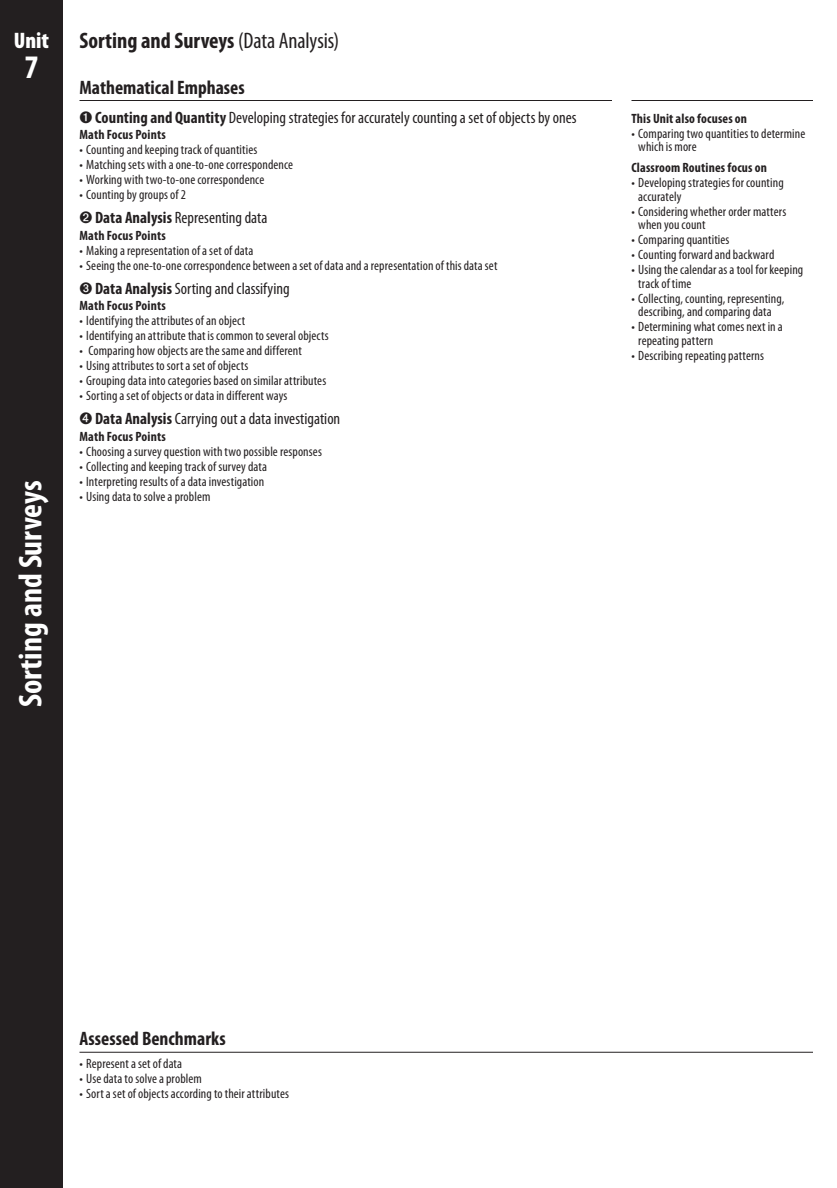
<style>
.page{position:relative;width:837px;height:1188px;background:#fff}
.page>*{position:absolute;margin:0;border:0;box-sizing:border-box;transform-origin:0 0}
.t1{font:700 condensed 33px "Myriad Pro";color:#fff}
.t2{font:700 condensed 22.5px "Myriad Pro";color:#231f20}
.t3{font:900 condensed 22.5px "Myriad Pro";color:#fff}
.t4{font:700 condensed 19.5px "Myriad Pro";color:#231f20}
.t5{font:condensed 16.5px "Myriad Pro";color:#231f20}
.t6{font:condensed 13.5px/13.5px "Myriad Pro";letter-spacing:.01em;color:#231f20}
.t7{font:700 condensed 13.5px "Myriad Pro";letter-spacing:.01em;color:#231f20}
.s1{font-weight:400}
.s2{font-weight:700}
</style>
<div class="page">
<div style="left:0;top:0;width:63px;height:1188px;background:#231f20"></div>
<hr style="left:80px;top:100px;width:532px;height:1px;background:#231f20">
<hr style="left:632px;top:100px;width:181px;height:1px;background:#231f20">
<hr style="left:80px;top:1052px;width:733px;height:1px;background:#231f20">
<h2 class="t3" style="left:14px;top:26px;width:37px">Unit</h2>
<h1 class="t1" style="left:24px;top:47px;width:16px">7</h1>
<h1 class="t1" style="left:10px;top:707px;width:228px;rotate:-90deg">Sorting and Surveys</h1>
<h2 class="t2" style="left:80px;top:27px;width:261px">Sorting and Surveys <span class="s1">(Data Analysis)</span></h2>
<h3 class="t4" style="left:80px;top:75px;width:167px">Mathematical Emphases</h3>
<p class="t5" style="left:80px;top:107px;width:499px">➊ <span class="s2">Counting and Quantity</span> Developing strategies for accurately counting a set of objects by ones</p>
<p class="t7" style="left:80px;top:126px;width:88px">Math Focus Points</p>
<p class="t6" style="left:80px;top:143px;width:179px">• Counting and keeping track of quantities</p>
<p class="t6" style="left:80px;top:158px;width:215px">• Matching sets with a one-to-one correspondence</p>
<p class="t6" style="left:80px;top:173px;width:186px">• Working with two-to-one correspondence</p>
<p class="t6" style="left:80px;top:188px;width:108px">• Counting by groups of 2</p>
<p class="t5" style="left:80px;top:208px;width:190px">➋ <span class="s2">Data Analysis</span> Representing data</p>
<p class="t7" style="left:80px;top:227px;width:88px">Math Focus Points</p>
<p class="t6" style="left:80px;top:243px;width:175px">• Making a representation of a set of data</p>
<p class="t6" style="left:80px;top:258px;width:419px">• Seeing the one-to-one correspondence between a set of data and a representation of this data set</p>
<p class="t5" style="left:80px;top:278px;width:212px">➌ <span class="s2">Data Analysis</span> Sorting and classifying</p>
<p class="t7" style="left:80px;top:297px;width:88px">Math Focus Points</p>
<p class="t6" style="left:80px;top:314px;width:167px">• Identifying the attributes of an object</p>
<p class="t6" style="left:80px;top:329px;width:251px">• Identifying an attribute that is common to several objects</p>
<p class="t6" style="left:80px;top:344px;width:224px">• Comparing how objects are the same and different</p>
<p class="t6" style="left:80px;top:359px;width:170px">• Using attributes to sort a set of objects</p>
<p class="t6" style="left:80px;top:374px;width:248px">• Grouping data into categories based on similar attributes</p>
<p class="t6" style="left:80px;top:389px;width:209px">• Sorting a set of objects or data in different ways</p>
<p class="t5" style="left:80px;top:409px;width:262px">➍ <span class="s2">Data Analysis</span> Carrying out a data investigation</p>
<p class="t7" style="left:80px;top:428px;width:88px">Math Focus Points</p>
<p class="t6" style="left:80px;top:444px;width:244px">• Choosing a survey question with two possible responses</p>
<p class="t6" style="left:80px;top:459px;width:189px">• Collecting and keeping track of survey data</p>
<p class="t6" style="left:80px;top:474px;width:186px">• Interpreting results of a data investigation</p>
<p class="t6" style="left:80px;top:489px;width:133px">• Using data to solve a problem</p>
<p class="t7" style="left:632px;top:110px;width:117px">This Unit also focuses on</p>
<p class="t6" style="left:638px;top:126px;width:169px;text-indent:-7px">• Comparing two quantities to determine which is more</p>
<p class="t7" style="left:632px;top:159px;width:137px">Classroom Routines focus on</p>
<p class="t6" style="left:638px;top:176px;width:147px;text-indent:-7px">• Developing strategies for counting accurately</p>
<p class="t6" style="left:638px;top:204px;width:150px;text-indent:-7px">• Considering whether order matters when you count</p>
<p class="t6" style="left:632px;top:233px;width:100px">• Comparing quantities</p>
<p class="t6" style="left:632px;top:248px;width:145px">• Counting forward and backward</p>
<p class="t6" style="left:638px;top:263px;width:167px;text-indent:-7px">• Using the calendar as a tool for keeping track of time</p>
<p class="t6" style="left:632px;top:291px;width:154px;text-align:center">• Collecting, counting, representing, describing, and comparing data</p>
<p class="t6" style="left:638px;top:320px;width:146px;text-indent:-7px">• Determining what comes next in a repeating pattern</p>
<p class="t6" style="left:632px;top:348px;width:134px">• Describing repeating patterns</p>
<h3 class="t4" style="left:80px;top:1026px;width:148px">Assessed Benchmarks</h3>
<p class="t6" style="left:80px;top:1057px;width:104px">• Represent a set of data</p>
<p class="t6" style="left:80px;top:1072px;width:124px">• Use data to solve a problem</p>
<p class="t6" style="left:80px;top:1087px;width:211px">• Sort a set of objects according to their attributes</p>
</div>
